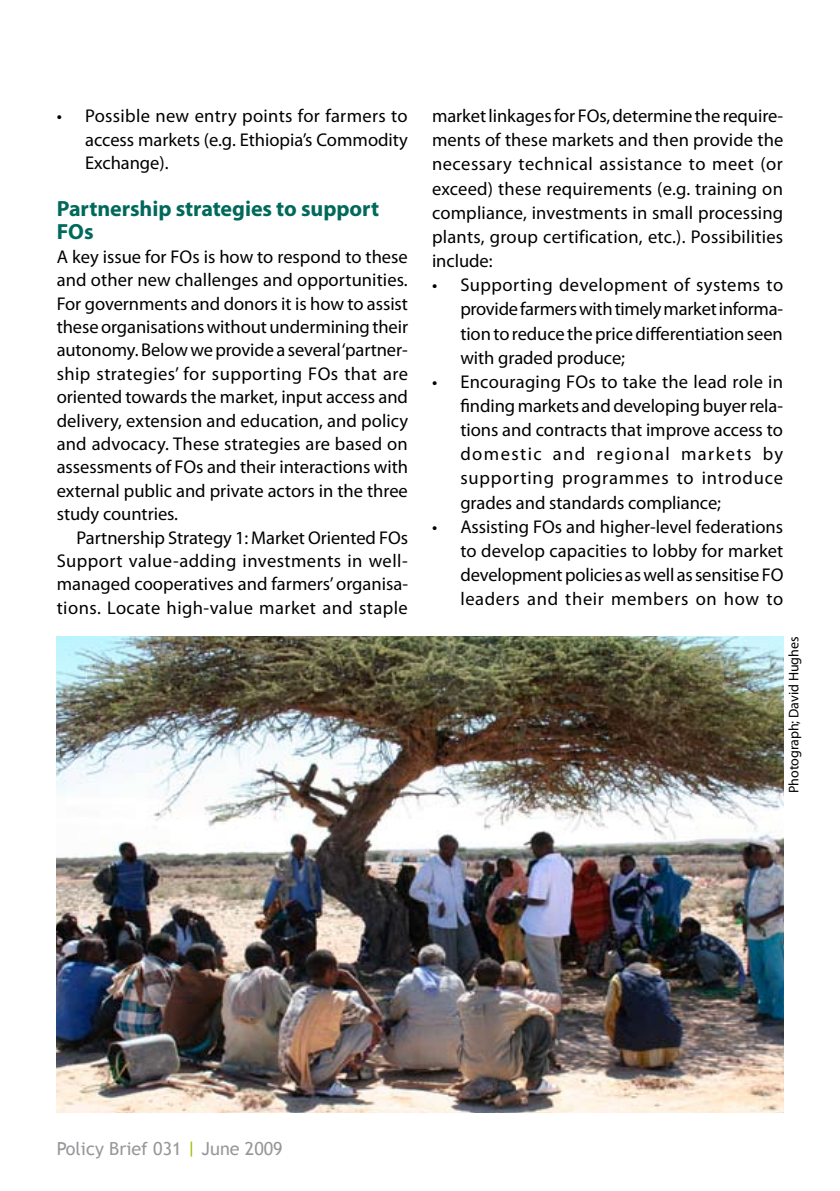
<style>
.page{position:relative;width:840px;height:1191px;background:#fff}
.page>*{position:absolute;margin:0;border:0;box-sizing:border-box;transform-origin:0 0}
.t1{font:700 22px/23.4px "Myriad Pro";letter-spacing:-.005em;color:#00695b}
.t2{font:18.4px/24.2px "Myriad Pro";color:#000;text-align:justify}
.t3{font:18px "Trebuchet MS";color:#97979b}
.t4{font:14px "Myriad Pro";letter-spacing:-.005em;color:#000}
.s1{color:#98c000}
</style>
<div class="page">
<img style="left:57px;top:636px;width:725px;height:476px">
<p class="t2" style="left:85px;top:104px;width:324px;line-height:23.4px;text-indent:-28px">• Possible new entry points for farmers to access markets (e.g. Ethiopia’s Commodity Exchange).</p>
<p class="t1" style="left:57px;top:196px;width:324px">Partnership strategies to support<br>FOs</p>
<p class="t2" style="left:57px;top:244px;width:353px;line-height:23.4px">A key issue for FOs is how to respond to these and other new challenges and opportunities.<br>For governments and donors it is how to assist these organisations without undermining their autonomy. Below we provide a several ‘partner&shy;ship strategies’ for supporting FOs that are oriented towards the market, input access and delivery, extension and education, and policy and advocacy. These strategies are based on assessments of FOs and their interactions with external public and private actors in the three study countries.</p>
<p class="t2" style="left:57px;top:525px;width:353px;line-height:23.4px;text-indent:20px">Partnership Strategy 1: Market Oriented FOs Support value-adding investments in well&shy;managed cooperatives and farmers’ organisa&shy;tions. Locate high-value market and staple</p>
<p class="t2" style="left:432px;top:104px;width:352px">market linkages for FOs, determine the require&shy;ments of these markets and then provide the necessary technical assistance to meet (or exceed) these requirements (e.g. training on compliance, investments in small processing plants, group certification, etc.). Possibilities include:</p>
<p class="t2" style="left:460px;top:273px;width:324px;text-indent:-28px">• Supporting development of systems to provide farmers with timely market informa&shy;tion to reduce the price differentiation seen with graded produce;</p>
<p class="t2" style="left:460px;top:369px;width:324px;text-indent:-28px">• Encouraging FOs to take the lead role in finding markets and developing buyer rela&shy;tions and contracts that improve access to domestic and regional markets by supporting programmes to introduce grades and standards compliance;</p>
<p class="t2" style="left:460px;top:514px;width:324px;text-indent:-28px">• Assisting FOs and higher-level federations to develop capacities to lobby for market development policies as well as sensitise FO leaders and their members on how to</p>
<p class="t4" style="left:784px;top:793px;width:158px;rotate:-90deg">Photograph; David Hughes</p>
<p class="t3" style="left:57px;top:1137px;width:227px">Policy Brief 031 <span class="s1">|</span> June 2009</p>
</div>
